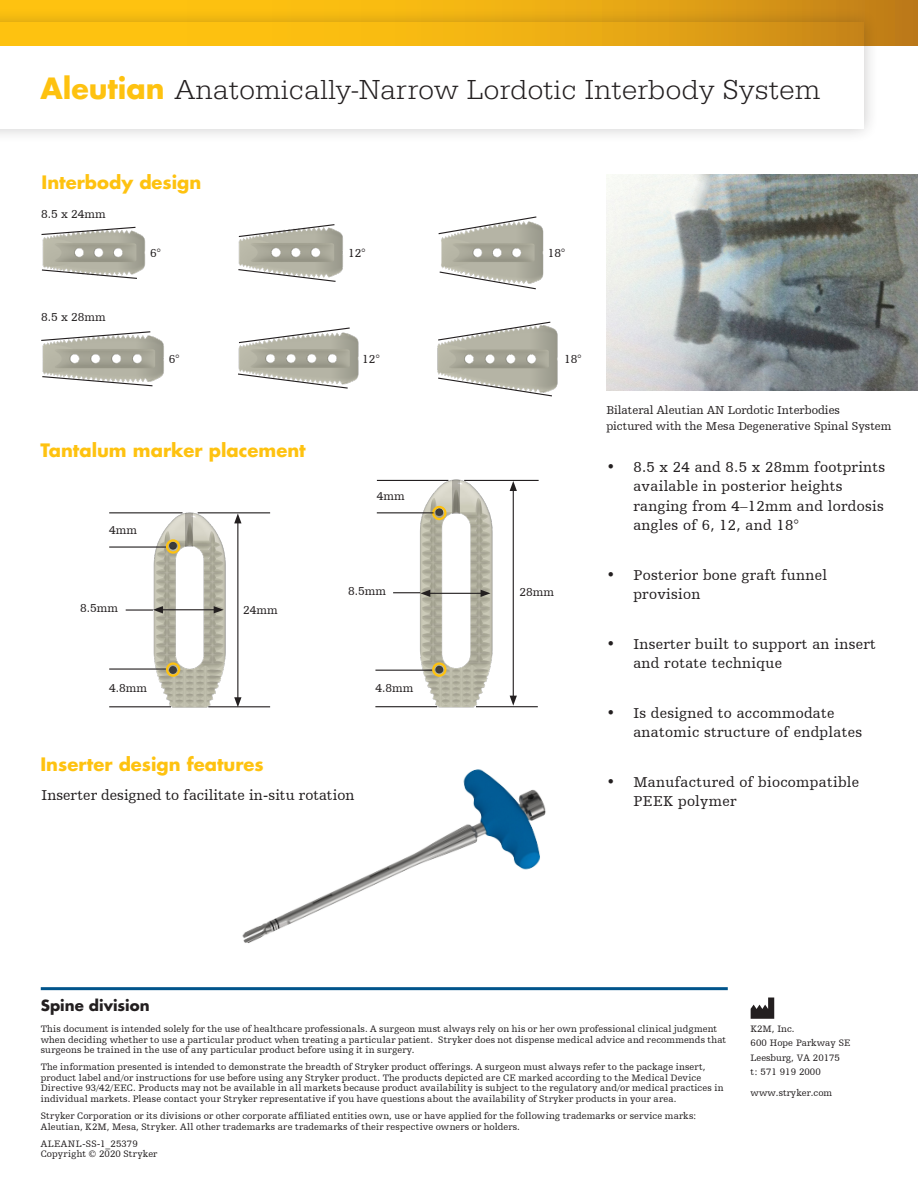
<style>
.page{position:relative;width:918px;height:1188px;background:#fff}
.page>*{position:absolute;margin:0;border:0;box-sizing:border-box;transform-origin:0 0}
.t1{font:300 28.5px "URW Egyptienne TOT";letter-spacing:.02em;color:#231f20}
.t2{font:700 18px "Futura Std";color:#fec210}
.t3{font:15px/19.5px "Humanist Slabserif 712 BT";letter-spacing:.02em;color:#231f20}
.t4{font:15px "Humanist Slabserif 712 BT";color:#231f20}
.t5{font:700 15px "Futura Std";color:#231f20}
.t6{font:12px "Humanist Slabserif 712 BT";color:#231f20}
.t7{font:9.75px/10.5px "Humanist Slabserif 712 BT";letter-spacing:.015em;color:#231f20}
.s1{font-family:"Futura For Stryker";font-weight:700;color:#fec210}
</style>
<div class="page">
<img style="left:606px;top:175px;width:312px;height:216px">
<img style="left:437px;top:328px;width:121px;height:62px">
<img style="left:228px;top:706px;width:318px;height:237px">
<img style="left:150px;top:512px;width:78px;height:196px">
<img style="left:418px;top:480px;width:79px;height:231px">
<div style="left:432px;top:506px;width:14px;height:14px;border:2px solid #fec210;border-radius:50%"></div>
<div style="left:432px;top:662px;width:14px;height:15px;border:2px solid #fec210;border-radius:50%"></div>
<div style="left:166px;top:662px;width:14px;height:15px;border:2px solid #fec210;border-radius:50%"></div>
<div style="left:166px;top:539px;width:14px;height:15px;border:2px solid #fec210;border-radius:50%"></div>
<hr style="left:237px;top:521px;width:1px;height:179px;background:#231f20">
<svg style="left:234px;top:697px;width:8px;height:9px"></svg>
<svg style="left:234px;top:513px;width:8px;height:10px"></svg>
<hr style="left:161px;top:609px;width:55px;height:1px;background:#231f20">
<svg style="left:153px;top:606px;width:10px;height:7px"></svg>
<svg style="left:214px;top:606px;width:10px;height:7px"></svg>
<hr style="left:109px;top:546px;width:57px;height:2px;background:#231f20">
<hr style="left:377px;top:512px;width:57px;height:1px;background:#231f20">
<hr style="left:126px;top:609px;width:27px;height:2px;background:#231f20">
<hr style="left:109px;top:512px;width:74px;height:1px;background:#231f20">
<hr style="left:377px;top:480px;width:71px;height:1px;background:#231f20">
<hr style="left:109px;top:706px;width:62px;height:1px;background:#231f20">
<hr style="left:375px;top:706px;width:62px;height:1px;background:#231f20">
<hr style="left:109px;top:668px;width:57px;height:2px;background:#231f20">
<hr style="left:375px;top:670px;width:57px;height:1px;background:#231f20">
<hr style="left:198px;top:512px;width:72px;height:1px;background:#231f20">
<hr style="left:464px;top:480px;width:75px;height:1px;background:#231f20">
<hr style="left:208px;top:706px;width:62px;height:1px;background:#231f20">
<hr style="left:476px;top:706px;width:62px;height:1px;background:#231f20">
<hr style="left:428px;top:593px;width:55px;height:1px;background:#231f20">
<svg style="left:393px;top:590px;width:37px;height:7px"></svg>
<svg style="left:481px;top:590px;width:10px;height:7px"></svg>
<hr style="left:513px;top:489px;width:1px;height:209px;background:#231f20">
<svg style="left:510px;top:481px;width:7px;height:10px"></svg>
<svg style="left:510px;top:696px;width:7px;height:10px"></svg>
<svg style="left:186px;top:513px;width:7px;height:33px"></svg>
<svg style="left:452px;top:481px;width:7px;height:33px"></svg>
<img style="left:238px;top:335px;width:121px;height:48px">
<img style="left:42px;top:336px;width:122px;height:45px">
<img style="left:441px;top:224px;width:103px;height:57px">
<img style="left:238px;top:230px;width:105px;height:44px">
<img style="left:42px;top:233px;width:104px;height:39px">
<svg style="left:41px;top:226px;width:96px;height:10px"></svg>
<svg style="left:41px;top:269px;width:97px;height:10px"></svg>
<svg style="left:238px;top:224px;width:98px;height:14px"></svg>
<svg style="left:238px;top:268px;width:99px;height:14px"></svg>
<svg style="left:438px;top:216px;width:100px;height:19px"></svg>
<svg style="left:439px;top:271px;width:98px;height:19px"></svg>
<svg style="left:41px;top:331px;width:111px;height:11px"></svg>
<svg style="left:42px;top:375px;width:112px;height:12px"></svg>
<svg style="left:238px;top:327px;width:113px;height:17px"></svg>
<svg style="left:238px;top:373px;width:111px;height:16px"></svg>
<svg style="left:437px;top:321px;width:115px;height:20px"></svg>
<svg style="left:437px;top:377px;width:116px;height:20px"></svg>
<svg style="left:0;top:0;width:918px;height:46px;background:#e4a513"></svg>
<div style="left:0;top:8px;width:880px;height:136px;background:#231f20;opacity:.25"></div>
<div style="left:0;top:23px;width:864px;height:106px;background:#fff"></div>
<svg style="left:0;top:23px;width:864px;height:23px;background:#efb012"></svg>
<hr style="left:41px;top:987px;width:687px;height:3px;background:#00548b">
<svg style="left:751px;top:998px;width:23px;height:21px"></svg>
<p class="t1" style="left:40px;top:73px;width:781px"><span class="s1">Aleutian</span> Anatomically-Narrow Lordotic Interbody System</p>
<p class="t2" style="left:42px;top:171px;width:161px">Interbody design</p>
<p class="t6" style="left:41px;top:207px;width:66px">8.5 x 24mm</p>
<p class="t6" style="left:41px;top:310px;width:66px">8.5 x 28mm</p>
<p class="t6" style="left:150px;top:245px;width:12px">6°</p>
<p class="t6" style="left:169px;top:352px;width:12px">6°</p>
<p class="t2" style="left:40px;top:438px;width:267px">Tantalum marker placement</p>
<p class="t6" style="left:109px;top:523px;width:30px">4mm</p>
<p class="t6" style="left:80px;top:601px;width:40px">8.5mm</p>
<p class="t6" style="left:243px;top:603px;width:36px">24mm</p>
<p class="t6" style="left:348px;top:245px;width:19px">12°</p>
<p class="t6" style="left:362px;top:352px;width:19px">12°</p>
<p class="t6" style="left:377px;top:489px;width:30px">4mm</p>
<p class="t6" style="left:348px;top:583px;width:40px">8.5mm</p>
<p class="t6" style="left:109px;top:681px;width:40px">4.8mm</p>
<p class="t6" style="left:375px;top:681px;width:40px">4.8mm</p>
<p class="t2" style="left:40px;top:752px;width:225px">Inserter design features</p>
<p class="t4" style="left:42px;top:786px;width:314px">Inserter designed to facilitate in-situ rotation</p>
<p class="t6" style="left:548px;top:245px;width:19px">18°</p>
<p class="t6" style="left:564px;top:352px;width:19px">18°</p>
<p class="t6" style="left:519px;top:585px;width:36px">28mm</p>
<p class="t6" style="left:606px;top:403px;width:235px">Bilateral Aleutian AN Lordotic Interbodies</p>
<p class="t6" style="left:606px;top:419px;width:287px">pictured with the Mesa Degenerative Spinal System</p>
<p class="t3" style="left:633px;top:457px;width:254px;text-indent:-27px">• 8.5 x 24 and 8.5 x 28mm footprints available in posterior heights ranging from 4–12mm and lordosis angles of 6, 12, and 18°</p>
<p class="t3" style="left:633px;top:565px;width:195px;text-indent:-27px">• Posterior bone graft funnel provision</p>
<p class="t3" style="left:633px;top:634px;width:244px;text-indent:-27px">• Inserter built to support an insert and rotate technique</p>
<p class="t3" style="left:633px;top:703px;width:230px;text-indent:-27px">• Is designed to accommodate anatomic structure of endplates</p>
<p class="t3" style="left:633px;top:772px;width:227px;text-indent:-27px">• Manufactured of biocompatible<br>PEEK polymer</p>
<p class="t5" style="left:41px;top:996px;width:110px">Spine division</p>
<p class="t7" style="left:41px;top:1024px;width:687px">This document is intended solely for the use of healthcare professionals. A surgeon must always rely on his or her own professional clinical judgment when deciding whether to use a particular product when treating a particular patient. Stryker does not dispense medical advice and recommends that surgeons be trained in the use of any particular product before using it in surgery.</p>
<p class="t7" style="left:41px;top:1062px;width:684px">The information presented is intended to demonstrate the breadth of Stryker product offerings. A surgeon must always refer to the package insert, product label and/or instructions for use before using any Stryker product. The products depicted are CE marked according to the Medical Device Directive 93/42/EEC. Products may not be available in all markets because product availability is subject to the regulatory and/or medical practices in individual markets. Please contact your Stryker representative if you have questions about the availability of Stryker products in your area.</p>
<p class="t7" style="left:41px;top:1111px;width:657px">Stryker Corporation or its divisions or other corporate affiliated entities own, use or have applied for the following trademarks or service marks:<br>Aleutian, K2M, Mesa, Stryker. All other trademarks are trademarks of their respective owners or holders.</p>
<p class="t7" style="left:41px;top:1138px;width:118px">ALEANL-SS-1_25379<br>Copyright © 2020 Stryker</p>
<p class="t7" style="left:751px;top:1023px;width:45px">K2M, Inc.</p>
<p class="t7" style="left:751px;top:1038px;width:101px">600 Hope Parkway SE</p>
<p class="t7" style="left:751px;top:1052px;width:91px">Leesburg, VA 20175</p>
<p class="t7" style="left:751px;top:1066px;width:72px">t: 571 919 2000</p>
<p class="t7" style="left:751px;top:1087px;width:83px">www.stryker.com</p>
</div>
